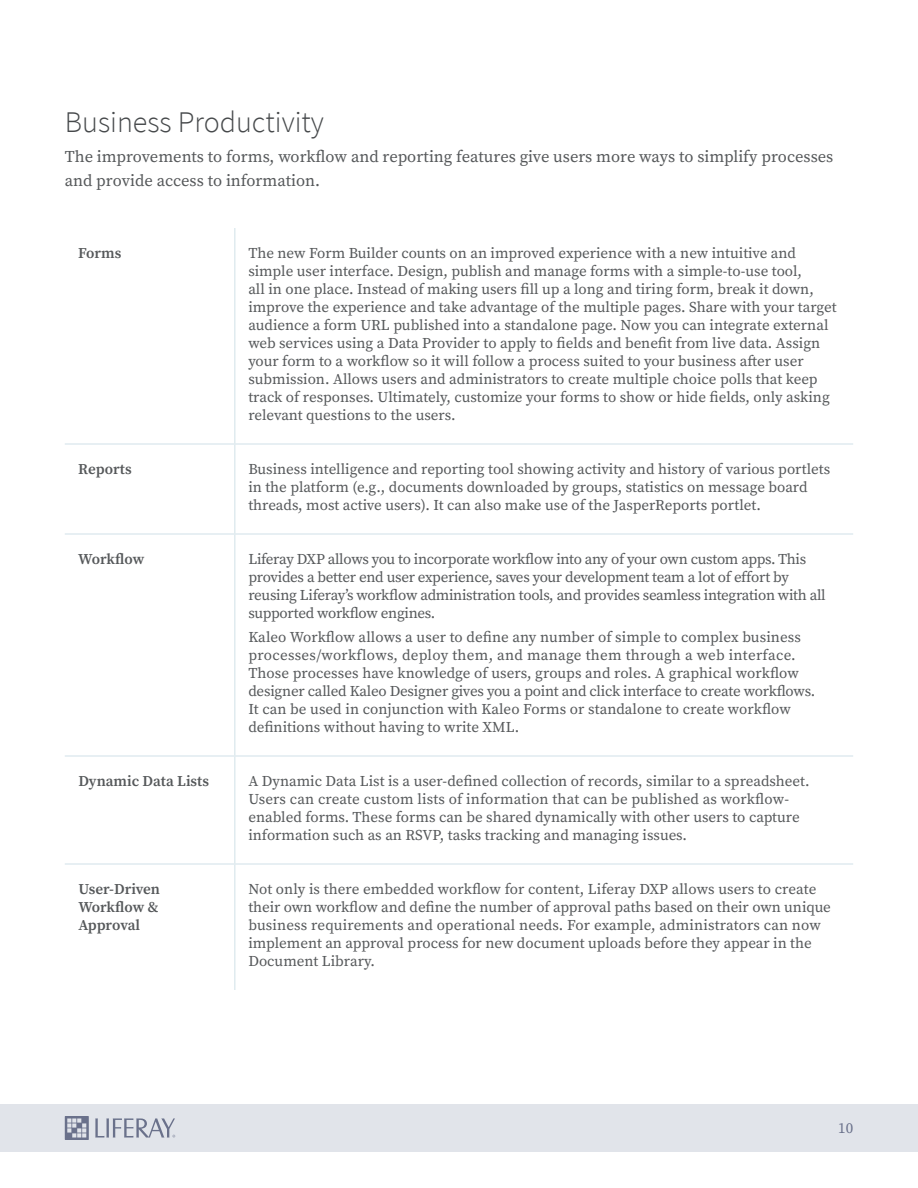
<style>
.page{position:relative;width:918px;height:1188px;background:#fff}
.page>*{position:absolute;margin:0;border:0;box-sizing:border-box;transform-origin:0 0}
.t1{font:300 30px "Source Sans Pro";color:#46494b}
.t2{font:16.5px/24px "Source Serif Pro";color:#55585a}
.t3{font:15px/18px "Source Serif Pro";color:#55585a}
.t4{font:15px/18px "Source Serif Pro";letter-spacing:-.02em;color:#55585a}
.t5{font:600 15px/18px "Source Serif Pro";color:#55585a;text-align:justify}
.t6{font:15px "Source Serif Pro";color:#6a718b}
</style>
<div class="page">
<div style="left:0;top:1104px;width:918px;height:48px;background:#e1e4ea"></div>
<svg style="left:95px;top:1118px;width:80px;height:20px"></svg>
<svg style="left:65px;top:1116px;width:24px;height:24px"></svg>
<hr style="left:65px;top:533px;width:170px;height:2px;background:#d6e4ea">
<hr style="left:235px;top:533px;width:618px;height:2px;background:#d6e4ea">
<hr style="left:65px;top:755px;width:170px;height:2px;background:#d6e4ea">
<hr style="left:235px;top:755px;width:618px;height:2px;background:#d6e4ea">
<hr style="left:234px;top:228px;width:1px;height:215px;background:#d6e4ea">
<hr style="left:234px;top:445px;width:1px;height:88px;background:#d6e4ea">
<hr style="left:234px;top:535px;width:1px;height:220px;background:#d6e4ea">
<hr style="left:234px;top:757px;width:1px;height:106px;background:#d6e4ea">
<hr style="left:234px;top:865px;width:1px;height:125px;background:#d6e4ea">
<hr style="left:65px;top:443px;width:170px;height:2px;background:#d6e4ea">
<hr style="left:235px;top:443px;width:618px;height:2px;background:#d6e4ea">
<hr style="left:65px;top:863px;width:170px;height:2px;background:#d6e4ea">
<hr style="left:235px;top:863px;width:618px;height:2px;background:#d6e4ea">
<h1 class="t1" style="left:65px;top:104px;width:261px">Business Productivity</h1>
<p class="t2" style="left:65px;top:145px;width:770px">The improvements to forms, workflow and reporting features give users more ways to simplify processes and provide access to information.</p>
<p class="t5" style="left:78px;top:245px;width:45px">Forms</p>
<p class="t3" style="left:248px;top:245px;width:590px">The new Form Builder counts on an improved experience with a new intuitive and simple user interface. Design, publish and manage forms with a simple-to-use tool,<br>all in one place. Instead of making users fill up a long and tiring form, break it down, improve the experience and take advantage of the multiple pages. Share with your target audience a form URL published into a standalone page. Now you can integrate external web services using a Data Provider to apply to fields and benefit from live data. Assign your form to a workflow so it will follow a process suited to your business after user submission. Allows users and administrators to create multiple choice polls that keep track of responses. Ultimately, customize your forms to show or hide fields, only asking relevant questions to the users.</p>
<p class="t5" style="left:78px;top:461px;width:55px">Reports</p>
<p class="t3" style="left:248px;top:461px;width:583px">Business intelligence and reporting tool showing activity and history of various portlets in the platform (e.g., documents downloaded by groups, statistics on message board threads, most active users). It can also make use of the JasperReports portlet.</p>
<p class="t5" style="left:78px;top:551px;width:68px">Workflow</p>
<p class="t4" style="left:248px;top:551px;width:579px">Liferay DXP allows you to incorporate workflow into any of your own custom apps. This provides a better end user experience, saves your development team a lot of effort by reusing Liferay’s workflow administration tools, and provides seamless integration with all supported workflow engines.</p>
<p class="t3" style="left:248px;top:629px;width:566px">Kaleo Workflow allows a user to define any number of simple to complex business processes/workflows, deploy them, and manage them through a web interface.<br>Those processes have knowledge of users, groups and roles. A graphical workflow designer called Kaleo Designer gives you a point and click interface to create workflows.<br>It can be used in conjunction with Kaleo Forms or standalone to create workflow definitions without having to write XML.</p>
<p class="t5" style="left:78px;top:773px;width:132px">Dynamic Data Lists</p>
<p class="t3" style="left:248px;top:773px;width:560px">A Dynamic Data List is a user-defined collection of records, similar to a spreadsheet.<br>Users can create custom lists of information that can be published as workflow&shy;enabled forms. These forms can be shared dynamically with other users to capture information such as an RSVP, tasks tracking and managing issues.</p>
<p class="t5" style="left:78px;top:881px;width:83px">User-Driven Workflow &amp; Approval</p>
<p class="t3" style="left:248px;top:881px;width:584px">Not only is there embedded workflow for content, Liferay DXP allows users to create their own workflow and define the number of approval paths based on their own unique business requirements and operational needs. For example, administrators can now implement an approval process for new document uploads before they appear in the Document Library.</p>
<p class="t6" style="left:838px;top:1119px;width:16px">10</p>
</div>
